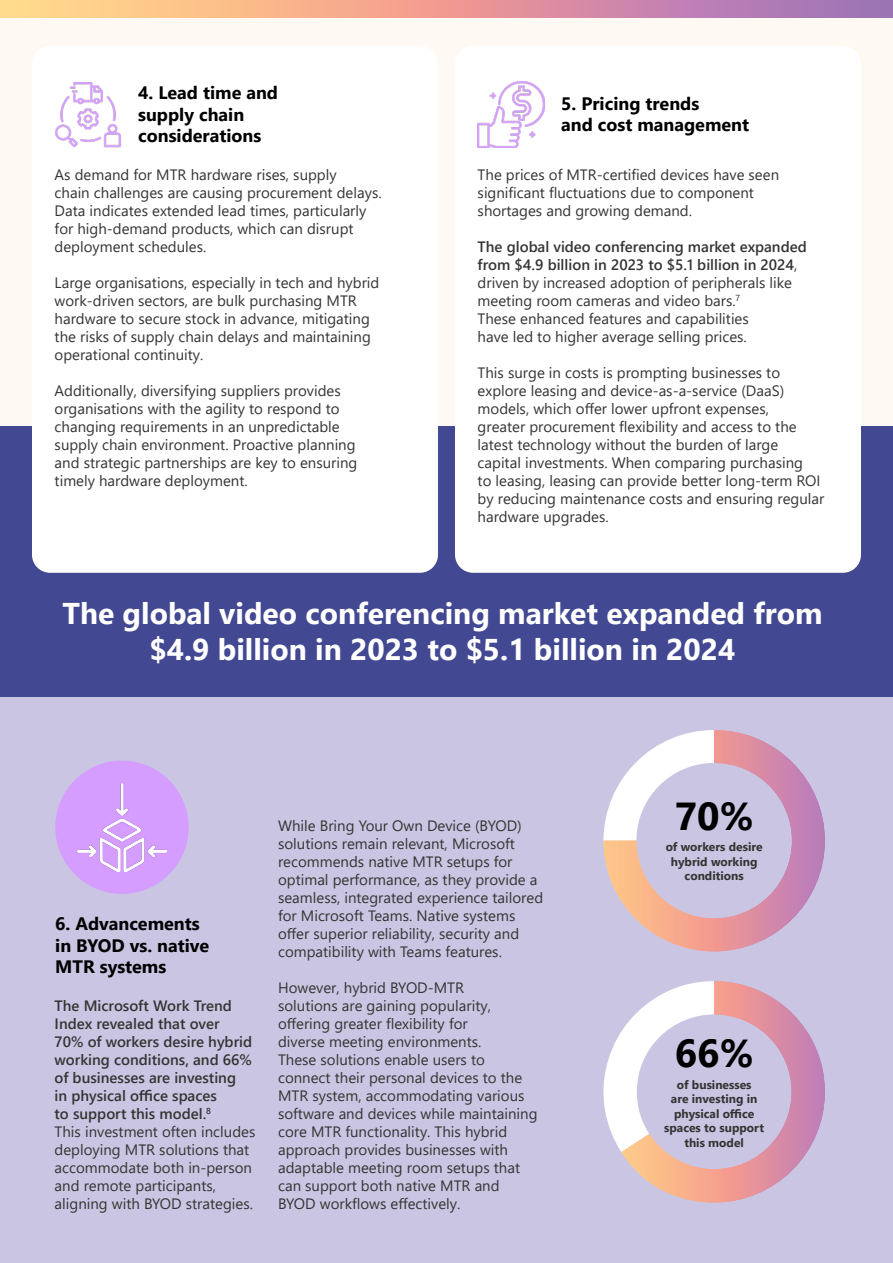
<style>
.page{position:relative;width:893px;height:1263px;background:#fff}
.page>*{position:absolute;margin:0;border:0;box-sizing:border-box;transform-origin:0 0}
.t1{font:700 39px "Segoe UI";color:#000}
.t2{font:700 30px/36px "Segoe UI";color:#fff;text-align:center}
.t3{font:700 18px/21.6px "Segoe UI";color:#000}
.t4{font:700 18px/21.6px "Segoe UI";color:#000101}
.t5{font:15px/18px "Segoe UI";color:#343433}
.t6{font:600 15px/18px "Segoe UI";color:#343433}
.t7{font:700 12px/14.4px "Segoe UI";color:#343433;text-align:center}
.s1{font-weight:600}
.s2{font-weight:400}
</style>
<div class="page">
<svg style="left:0;top:0;width:893px;height:18px;background:#dfa09b"></svg>
<div style="left:0;top:18px;width:893px;height:710px;background:#fff9f3"></div>
<div style="left:0;top:427px;width:893px;height:278px;background:#424892"></div>
<div style="left:32px;top:46px;width:406px;height:527px;background:#fff;border-radius:18px"></div>
<div style="left:455px;top:46px;width:406px;height:527px;background:#fff;border-radius:18px"></div>
<img style="left:478px;top:81px;width:66px;height:67px">
<img style="left:55px;top:82px;width:66px;height:66px">
<div style="left:0;top:697px;width:893px;height:566px;background:#cac5e2"></div>
<svg style="left:603px;top:730px;width:222px;height:221px"></svg>
<svg style="left:603px;top:981px;width:222px;height:221px"></svg>
<div style="left:55px;top:760px;width:134px;height:134px;background:#d59dff;border-radius:50%"></div>
<img style="left:78px;top:783px;width:88px;height:88px">
<p class="t3" style="left:138px;top:80px;width:141px">4. Lead time and supply chain considerations</p>
<p class="t5" style="left:55px;top:164px;width:328px">As demand for MTR hardware rises, supply<br>chain challenges are causing procurement delays.<br>Data indicates extended lead times, particularly for high-demand products, which can disrupt deployment schedules.</p>
<p class="t5" style="left:55px;top:272px;width:326px">Large organisations, especially in tech and hybrid work-driven sectors, are bulk purchasing MTR hardware to secure stock in advance, mitigating the risks of supply chain delays and maintaining operational continuity.</p>
<p class="t5" style="left:55px;top:380px;width:304px">Additionally, diversifying suppliers provides organisations with the agility to respond to changing requirements in an unpredictable supply chain environment. Proactive planning and strategic partnerships are key to ensuring timely hardware deployment.</p>
<p class="t3" style="left:561px;top:91px;width:189px">5. Pricing trends<br>and cost management</p>
<p class="t5" style="left:478px;top:164px;width:303px">The prices of MTR-certified devices have seen significant fluctuations due to component shortages and growing demand.</p>
<p class="t5" style="left:478px;top:236px;width:331px"><span class="s1">The global video conferencing market expanded from $4.9 billion in 2023 to $5.1 billion in 2024</span>, driven by increased adoption of peripherals like meeting room cameras and video bars.<sup>7<br></sup>These enhanced features and capabilities<br>have led to higher average selling prices.</p>
<p class="t5" style="left:478px;top:362px;width:348px">This surge in costs is prompting businesses to explore leasing and device-as-a-service (DaaS) models, which offer lower upfront expenses,<br>greater procurement flexibility and access to the latest technology without the burden of large capital investments. When comparing purchasing<br>to leasing, leasing can provide better long-term ROI by reducing maintenance costs and ensuring regular hardware upgrades.</p>
<h2 class="t2" style="left:62px;top:593px;width:762px">The global video conferencing market expanded from $4.9 billion in 2023 to $5.1 billion in 2024</h2>
<p class="t4" style="left:55px;top:911px;width:155px">6. Advancements in BYOD vs. native<br>MTR systems</p>
<p class="t6" style="left:55px;top:995px;width:202px">The Microsoft Work Trend<br>Index revealed that over<br>70% of workers desire hybrid working conditions, and 66% of businesses are investing<br>in physical office spaces<br>to support this model.<sup>8<br></sup><span class="s2">This investment often includes deploying MTR solutions that accommodate both in-person and remote participants, aligning with BYOD strategies.</span></p>
<p class="t5" style="left:278px;top:815px;width:267px">While Bring Your Own Device (BYOD) solutions remain relevant, Microsoft recommends native MTR setups for optimal performance, as they provide a seamless, integrated experience tailored for Microsoft Teams. Native systems offer superior reliability, security and compatibility with Teams features.</p>
<p class="t5" style="left:278px;top:977px;width:261px">However, hybrid BYOD-MTR<br>solutions are gaining popularity, offering greater flexibility for<br>diverse meeting environments.<br>These solutions enable users to connect their personal devices to the MTR system, accommodating various software and devices while maintaining core MTR functionality. This hybrid approach provides businesses with adaptable meeting room setups that can support both native MTR and BYOD workflows effectively.</p>
<h1 class="t1" style="left:675px;top:779px;width:80px">70%</h1>
<p class="t7" style="left:666px;top:839px;width:98px">of workers desire hybrid working conditions</p>
<h1 class="t1" style="left:675px;top:1016px;width:80px">66%</h1>
<p class="t7" style="left:664px;top:1076px;width:101px">of businesses<br>are investing in physical office spaces to support this model</p>
</div>
